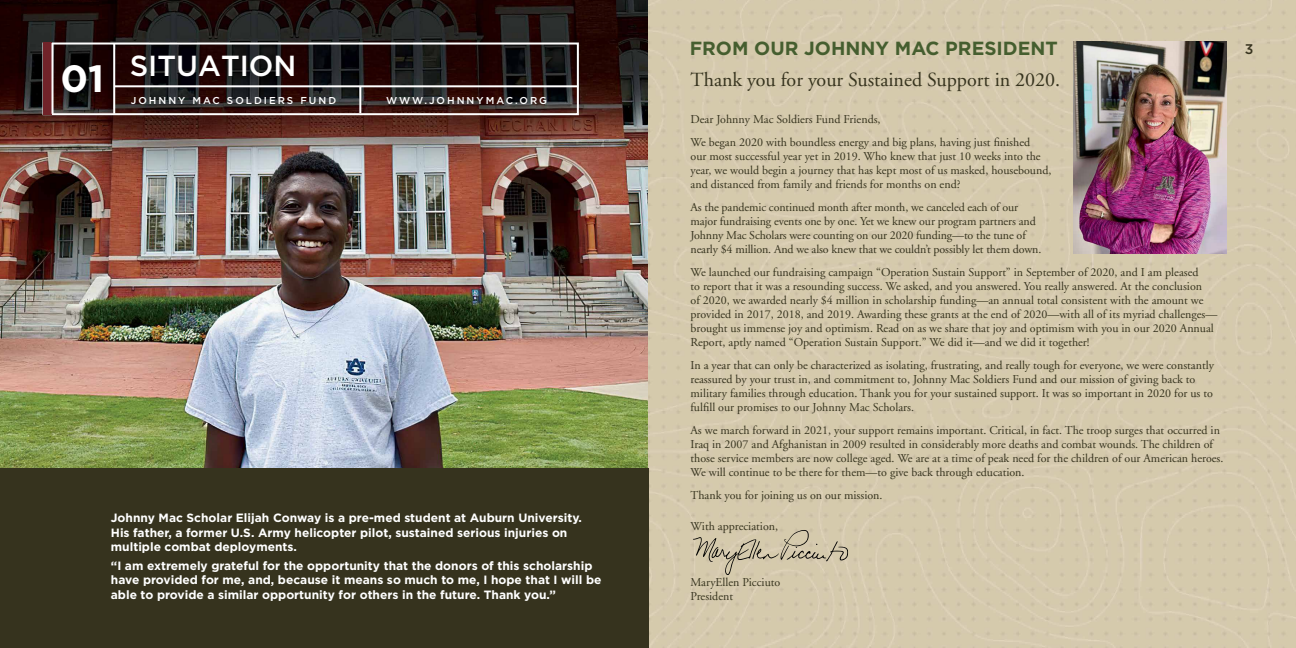
<style>
.page{position:relative;width:1296px;height:648px;background:#fff}
.page>*{position:absolute;margin:0;border:0;box-sizing:border-box;transform-origin:0 0}
.t1{font:700 38px "Gotham";color:#fff}
.t2{font:500 29px "Gotham";color:#fff}
.t3{font:20px "Adobe Garamond";color:#36331e}
.t4{font:700 19px "Gotham";color:#455e2f}
.t5{font:500 14px "Gotham";color:#37331f}
.t6{font:12px/14px "Adobe Garamond";color:#36331e}
.t7{font:700 12px/14.4px "Gotham";color:#fff}
.t8{font:500 10px "Gotham";letter-spacing:.2em;color:#fff}
</style>
<div class="page">
<div style="left:648px;top:0;width:648px;height:648px;background:#d5caac"></div>
<img style="left:0;top:0;width:648px;height:468px">
<div style="left:0;top:468px;width:648px;height:180px;background:#36331e"></div>
<img style="left:1073px;top:42px;width:153px;height:211px">
<svg style="left:693px;top:530px;width:155px;height:45px;background:#c5baa0"></svg>
<div style="left:43px;top:43px;width:536px;height:72px;border:2px solid #fff"></div>
<div style="left:43px;top:43px;width:9px;height:72px;background:#712329"></div>
<hr style="left:359px;top:86px;width:2px;height:27px;background:#fff">
<hr style="left:113px;top:43px;width:2px;height:71px;background:#fff">
<hr style="left:52px;top:43px;width:2px;height:71px;background:#fff">
<hr style="left:114px;top:85px;width:464px;height:2px;background:#fff">
<h1 class="t1" style="left:61px;top:53px;width:45px">01</h1>
<h2 class="t2" style="left:130px;top:47px;width:168px">SITUATION</h2>
<p class="t8" style="left:131px;top:94px;width:207px">JOHNNY MAC SOLDIERS FUND</p>
<p class="t8" style="left:386px;top:94px;width:163px">WWW.JOHNNYMAC.ORG</p>
<p class="t7" style="left:111px;top:511px;width:473px">Johnny Mac Scholar Elijah Conway is a pre-med student at Auburn University.<br>His father, a former U.S. Army helicopter pilot, sustained serious injuries on multiple combat deployments.</p>
<p class="t7" style="left:111px;top:558px;width:492px">“I am extremely grateful for the opportunity that the donors of this scholarship have provided for me, and, because it means so much to me, I hope that I will be able to provide a similar opportunity for others in the future. Thank you.”</p>
<h3 class="t4" style="left:690px;top:36px;width:370px">FROM OUR JOHNNY MAC PRESIDENT</h3>
<h3 class="t3" style="left:691px;top:69px;width:371px">Thank you for your Sustained Support in 2020.</h3>
<p class="t6" style="left:691px;top:108px;width:341px;line-height:23px">Dear Johnny Mac Soldiers Fund Friends,<br>We began 2020 with boundless energy and big plans, having just finished</p>
<p class="t6" style="left:691px;top:149px;width:363px">our most successful year yet in 2019. Who knew that just 10 weeks into the year, we would begin a journey that has kept most of us masked, housebound, and distanced from family and friends for months on end?</p>
<p class="t6" style="left:691px;top:200px;width:352px">As the pandemic continued month after month, we canceled each of our major fundraising events one by one. Yet we knew our program partners and Johnny Mac Scholars were counting on our 2020 funding—to the tune of nearly $4 million. And we also knew that we couldn’t possibly let them down.</p>
<p class="t6" style="left:691px;top:266px;width:528px">We launched our fundraising campaign “Operation Sustain Support” in September of 2020, and I am pleased<br>to report that it was a resounding success. We asked, and you answered. You really answered. At the conclusion<br>of 2020, we awarded nearly $4 million in scholarship funding—an annual total consistent with the amount we provided in 2017, 2018, and 2019. Awarding these grants at the end of 2020—with all of its myriad challenges— brought us immense joy and optimism. Read on as we share that joy and optimism with you in our 2020 Annual Report, aptly named “Operation Sustain Support.” We did it—and we did it together!</p>
<p class="t6" style="left:691px;top:359px;width:525px">In a year that can only be characterized as isolating, frustrating, and really tough for everyone, we were constantly reassured by your trust in, and commitment to, Johnny Mac Soldiers Fund and our mission of giving back to military families through education. Thank you for your sustained support. It was so important in 2020 for us to fulfill our promises to our Johnny Mac Scholars.</p>
<p class="t6" style="left:691px;top:424px;width:534px">As we march forward in 2021, your support remains important. Critical, in fact. The troop surges that occurred in Iraq in 2007 and Afghanistan in 2009 resulted in considerably more deaths and combat wounds. The children of those service members are now college aged. We are at a time of peak need for the children of our American heroes.<br>We will continue to be there for them—to give back through education.</p>
<p class="t6" style="left:691px;top:489px;width:194px">Thank you for joining us on our mission.</p>
<p class="t6" style="left:691px;top:520px;width:89px">With appreciation,</p>
<p class="t6" style="left:691px;top:576px;width:91px">MaryEllen Picciuto<br>President</p>
<p class="t5" style="left:1245px;top:40px;width:10px">3</p>
</div>
